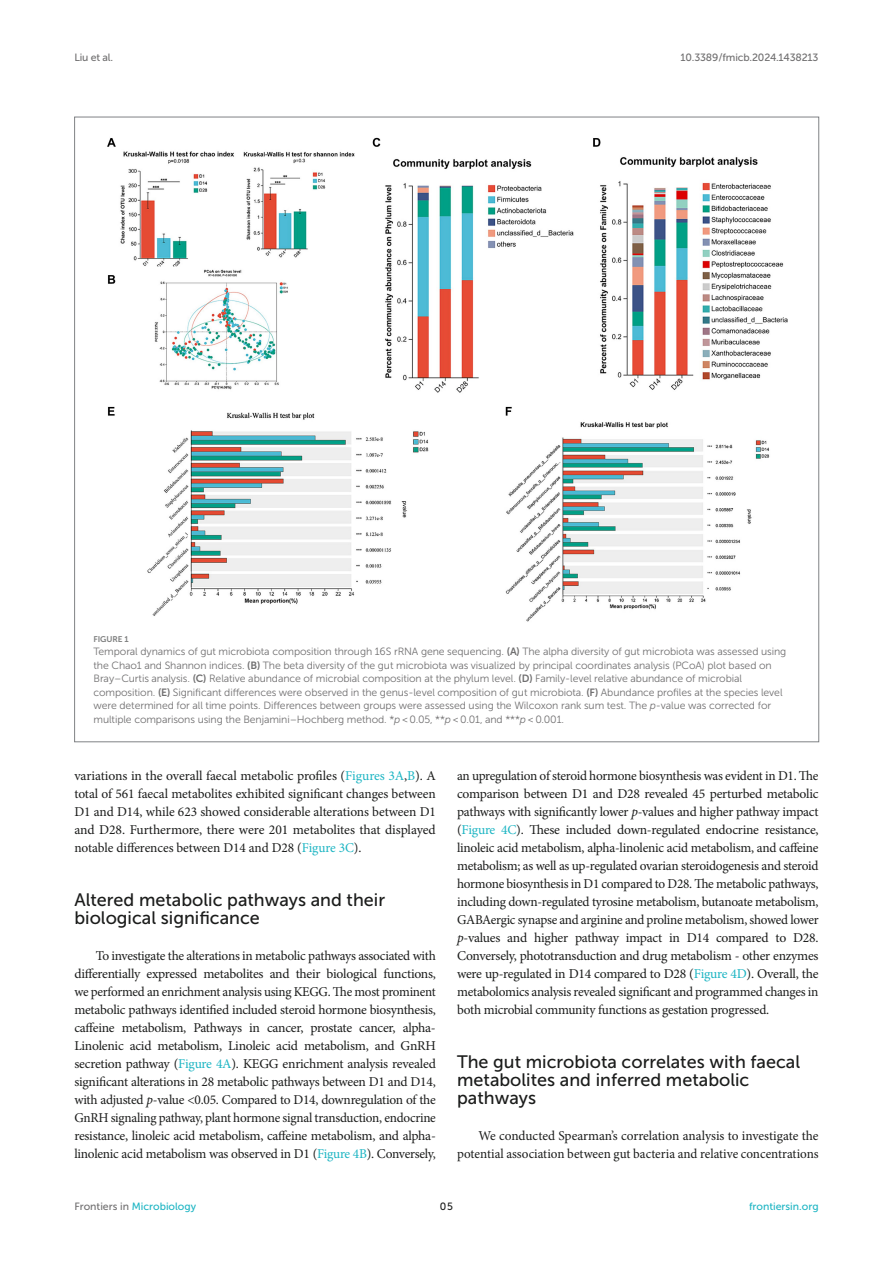
<style>
.page{position:relative;width:893px;height:1263px;background:#fff}
.page>*{position:absolute;margin:0;border:0;box-sizing:border-box;transform-origin:0 0}
.HEAD_2{font:18px/18px "Museo Sans 500";color:#1b1c1b}
.TEXT_FLUSH{font:13.5px/18px "Minion Pro";letter-spacing:-.01em;color:#1b1c1b;text-align:justify}
.FIG_LEG{font:10.5px/13.5px "Museo Sans 300";letter-spacing:-.01em;color:#706f70}
.t1{font:10.5px "Museo Sans 500";color:#1db5c3}
.t2{font:10.5px "Museo Sans 500";letter-spacing:-.015em;color:#706f70}
.t3{font:10.5px "Museo Sans 500";color:#1b1c1b}
.FIG_HD{font:8.25px "Museo Sans 700";letter-spacing:-.01em;color:#7e7f7f}
.s1{font-family:"Museo Sans 700"}
.s2{font-style:italic}
.s3{color:#1db5c3}
.s4{color:#706f70}
</style>
<div class="page">
<img style="left:107px;top:137px;width:681px;height:485px">
<p class="t2" style="left:74px;top:51px;width:40px">Liu et al.</p>
<p class="t2" style="left:681px;top:51px;width:139px">10.3389/fmicb.2024.1438213</p>
<p class="FIG_HD" style="left:94px;top:634px;width:37px">FIGURE 1</p>
<p class="FIG_LEG" style="left:94px;top:645px;width:694px">Temporal dynamics of gut microbiota composition through 16S rRNA gene sequencing. <span class="s1">(A)</span> The alpha diversity of gut microbiota was assessed using the Chao1 and Shannon indices. <span class="s1">(B)</span> The beta diversity of the gut microbiota was visualized by principal coordinates analysis (PCoA) plot based on Bray–Curtis analysis. <span class="s1">(C)</span> Relative abundance of microbial composition at the phylum level. <span class="s1">(D)</span> Family-level relative abundance of microbial composition. <span class="s1">(E)</span> Significant differences were observed in the genus-level composition of gut microbiota. <span class="s1">(F)</span> Abundance profiles at the species level were determined for all time points. Differences between groups were assessed using the Wilcoxon rank sum test. The <span class="s2">p</span>-value was corrected for multiple comparisons using the Benjamini–Hochberg method. *<span class="s2">p</span> &lt; 0.05, **<span class="s2">p</span> &lt; 0.01, and ***<span class="s2">p</span> &lt; 0.001.</p>
<p class="TEXT_FLUSH" style="left:74px;top:767px;width:363px">variations in the overall faecal metabolic profiles (<span class="s3">Figures 3A</span>,<span class="s3">B</span>). A total of 561 faecal metabolites exhibited significant changes between D1 and D14, while 623 showed considerable alterations between D1 and D28. Furthermore, there were 201 metabolites that displayed notable differences between D14 and D28 (<span class="s3">Figure 3C</span>).</p>
<p class="HEAD_2" style="left:74px;top:891px;width:312px">Altered metabolic pathways and their biological significance</p>
<p class="TEXT_FLUSH" style="left:74px;top:947px;width:363px;text-indent:21px">To investigate the alterations in metabolic pathways associated with differentially expressed metabolites and their biological functions, we performed an enrichment analysis using KEGG. The most prominent metabolic pathways identified included steroid hormone biosynthesis, caffeine metabolism, Pathways in cancer, prostate cancer, alpha-Linolenic acid metabolism, Linoleic acid metabolism, and GnRH secretion pathway (<span class="s3">Figure 4A</span>). KEGG enrichment analysis revealed significant alterations in 28 metabolic pathways between D1 and D14, with adjusted <span class="s2">p</span>-value &lt;0.05. Compared to D14, downregulation of the GnRH signaling pathway, plant hormone signal transduction, endocrine resistance, linoleic acid metabolism, caffeine metabolism, and alpha&shy;linolenic acid metabolism was observed in D1 (<span class="s3">Figure 4B</span>). Conversely,</p>
<p class="TEXT_FLUSH" style="left:457px;top:767px;width:363px">an upregulation of steroid hormone biosynthesis was evident in D1. The comparison between D1 and D28 revealed 45 perturbed metabolic pathways with significantly lower <span class="s2">p</span>-values and higher pathway impact (<span class="s3">Figure 4C</span>). These included down-regulated endocrine resistance, linoleic acid metabolism, alpha-linolenic acid metabolism, and caffeine metabolism; as well as up-regulated ovarian steroidogenesis and steroid hormone biosynthesis in D1 compared to D28. The metabolic pathways, including down-regulated tyrosine metabolism, butanoate metabolism, GABAergic synapse and arginine and proline metabolism, showed lower <span class="s2">p</span>-values and higher pathway impact in D14 compared to D28.<br>Conversely, phototransduction and drug metabolism - other enzymes were up-regulated in D14 compared to D28 (<span class="s3">Figure 4D</span>). Overall, the metabolomics analysis revealed significant and programmed changes in both microbial community functions as gestation progressed.</p>
<p class="HEAD_2" style="left:457px;top:1053px;width:345px">The gut microbiota correlates with faecal metabolites and inferred metabolic pathways</p>
<p class="TEXT_FLUSH" style="left:457px;top:1127px;width:363px;text-align:right">We conducted Spearman’s correlation analysis to investigate the potential association between gut bacteria and relative concentrations</p>
<p class="t1" style="left:74px;top:1200px;width:123px"><span class="s4">Frontiers in</span> Microbiology</p>
<p class="t3" style="left:440px;top:1200px;width:14px">05</p>
<p class="t1" style="left:749px;top:1200px;width:71px">frontiersin.org</p>
</div>
